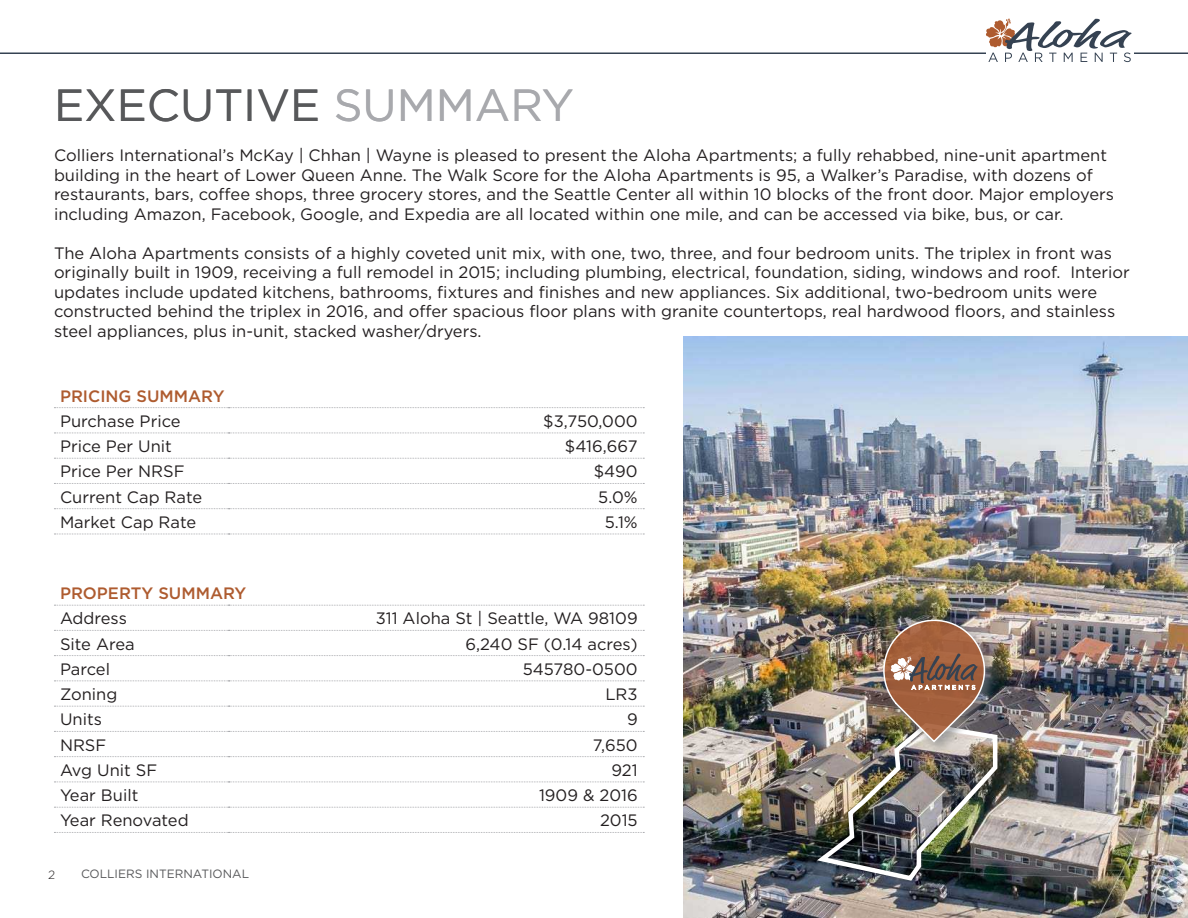
<style>
.page{position:relative;width:1188px;height:918px;background:#fff}
.page>*{position:absolute;margin:0;border:0;box-sizing:border-box;transform-origin:0 0}
.t1{font:45px "Gotham";color:#57585a}
.t2{font:16.5px/19.5px "Gotham";color:#231f20}
.t3{font:500 16.5px "Gotham";color:#ae5b2f}
.t4{font:12px "Gotham";color:#57585a}
.t5{font:300 12px "Gotham";color:#231f20}
.s1{color:#a8a9ad}
</style>
<div class="page">
<hr style="left:0;top:52px;width:1188px;height:2px;background:#354252">
<svg style="left:986px;top:18px;width:146px;height:44px"></svg>
<img style="left:683px;top:337px;width:505px;height:581px">
<img style="left:812px;top:619px;width:188px;height:265px">
<svg style="left:54px;top:605px;width:590px;height:1px"></svg>
<svg style="left:54px;top:630px;width:590px;height:1px"></svg>
<svg style="left:54px;top:655px;width:590px;height:1px"></svg>
<svg style="left:54px;top:681px;width:590px;height:1px"></svg>
<svg style="left:54px;top:706px;width:590px;height:1px"></svg>
<svg style="left:54px;top:731px;width:590px;height:1px"></svg>
<svg style="left:54px;top:756px;width:590px;height:1px"></svg>
<svg style="left:54px;top:782px;width:590px;height:1px"></svg>
<svg style="left:54px;top:807px;width:590px;height:1px"></svg>
<svg style="left:54px;top:832px;width:590px;height:1px"></svg>
<svg style="left:54px;top:407px;width:590px;height:1px"></svg>
<svg style="left:54px;top:433px;width:590px;height:1px"></svg>
<svg style="left:54px;top:458px;width:590px;height:1px"></svg>
<svg style="left:54px;top:483px;width:590px;height:1px"></svg>
<svg style="left:54px;top:508px;width:590px;height:1px"></svg>
<svg style="left:54px;top:534px;width:590px;height:1px"></svg>
<p class="t1" style="left:54px;top:76px;width:522px">EXECUTIVE <span class="s1">SUMMARY</span></p>
<p class="t2" style="left:54px;top:145px;width:1062px">Colliers International’s McKay | Chhan | Wayne is pleased to present the Aloha Apartments; a fully rehabbed, nine-unit apartment building in the heart of Lower Queen Anne. The Walk Score for the Aloha Apartments is 95, a Walker’s Paradise, with dozens of restaurants, bars, coffee shops, three grocery stores, and the Seattle Center all within 10 blocks of the front door. Major employers including Amazon, Facebook, Google, and Expedia are all located within one mile, and can be accessed via bike, bus, or car.</p>
<p class="t2" style="left:54px;top:243px;width:1077px">The Aloha Apartments consists of a highly coveted unit mix, with one, two, three, and four bedroom units. The triplex in front was originally built in 1909, receiving a full remodel in 2015; including plumbing, electrical, foundation, siding, windows and roof. Interior updates include updated kitchens, bathrooms, fixtures and finishes and new appliances. Six additional, two-bedroom units were constructed behind the triplex in 2016, and offer spacious floor plans with granite countertops, real hardwood floors, and stainless steel appliances, plus in-unit, stacked washer/dryers.</p>
<p class="t3" style="left:60px;top:385px;width:166px">PRICING SUMMARY</p>
<p class="t2" style="left:60px;top:411px;width:122px">Purchase Price</p>
<p class="t2" style="left:543px;top:411px;width:96px">$3,750,000</p>
<p class="t2" style="left:60px;top:436px;width:113px">Price Per Unit</p>
<p class="t2" style="left:565px;top:436px;width:74px">$416,667</p>
<p class="t2" style="left:60px;top:461px;width:126px">Price Per NRSF</p>
<p class="t2" style="left:594px;top:461px;width:45px">$490</p>
<p class="t2" style="left:60px;top:487px;width:144px">Current Cap Rate</p>
<p class="t2" style="left:598px;top:487px;width:41px">5.0%</p>
<p class="t2" style="left:60px;top:512px;width:138px">Market Cap Rate</p>
<p class="t2" style="left:605px;top:512px;width:34px">5.1%</p>
<p class="t3" style="left:60px;top:583px;width:188px">PROPERTY SUMMARY</p>
<p class="t2" style="left:60px;top:608px;width:68px">Address</p>
<p class="t2" style="left:376px;top:608px;width:263px">311 Aloha St | Seattle, WA 98109</p>
<p class="t2" style="left:60px;top:634px;width:76px">Site Area</p>
<p class="t2" style="left:465px;top:634px;width:174px">6,240 SF (0.14 acres)</p>
<p class="t2" style="left:60px;top:659px;width:52px">Parcel</p>
<p class="t2" style="left:523px;top:659px;width:116px">545780-0500</p>
<p class="t2" style="left:60px;top:684px;width:59px">Zoning</p>
<p class="t2" style="left:605px;top:684px;width:34px">LR3</p>
<p class="t2" style="left:60px;top:709px;width:43px">Units</p>
<p class="t2" style="left:627px;top:709px;width:12px">9</p>
<p class="t2" style="left:60px;top:735px;width:48px">NRSF</p>
<p class="t2" style="left:593px;top:735px;width:46px">7,650</p>
<p class="t2" style="left:60px;top:760px;width:99px">Avg Unit SF</p>
<p class="t2" style="left:611px;top:760px;width:28px">921</p>
<p class="t2" style="left:60px;top:785px;width:80px">Year Built</p>
<p class="t2" style="left:539px;top:785px;width:100px">1909 &amp; 2016</p>
<p class="t2" style="left:60px;top:810px;width:130px">Year Renovated</p>
<p class="t2" style="left:600px;top:810px;width:39px">2015</p>
<p class="t5" style="left:48px;top:868px;width:9px">2</p>
<p class="t4" style="left:81px;top:866px;width:170px">COLLIERS INTERNATIONAL</p>
</div>
